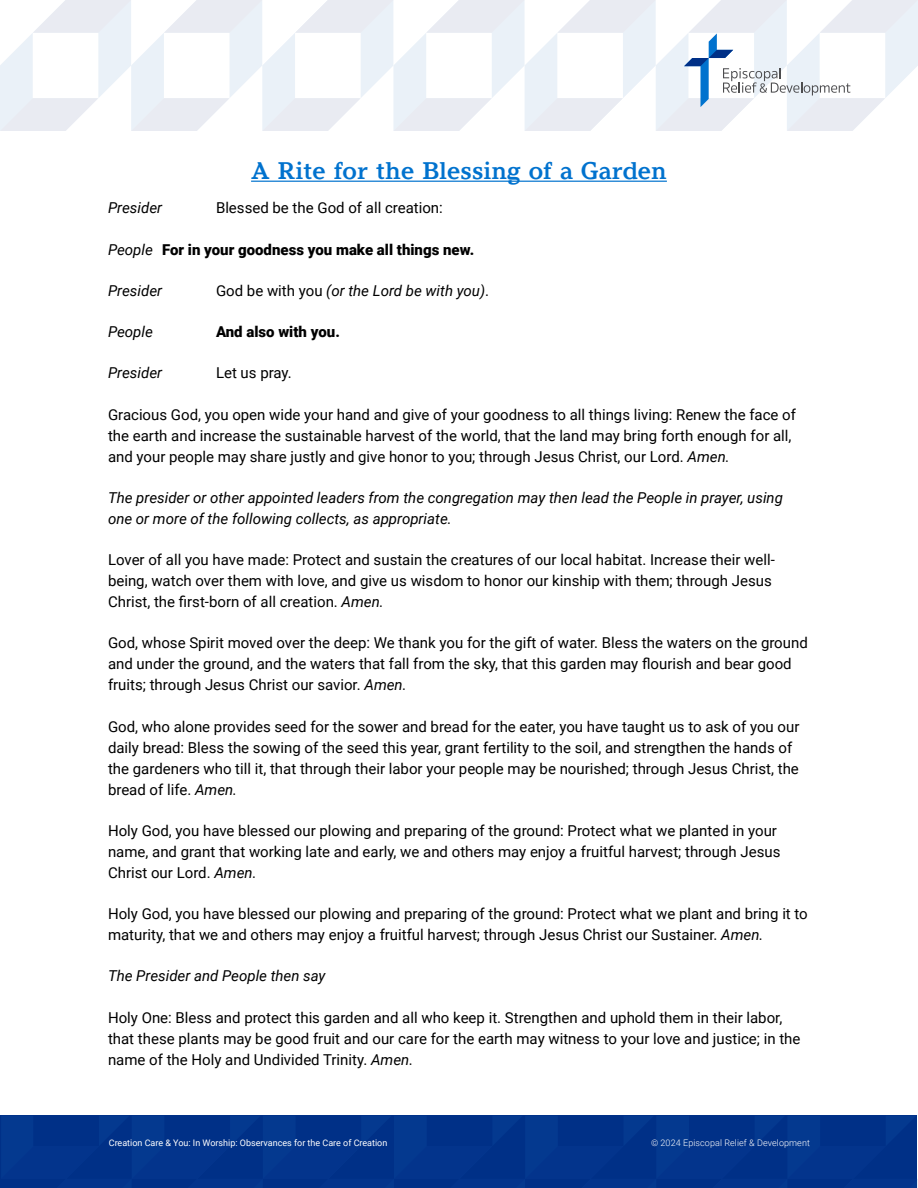
<style>
.page{position:relative;width:918px;height:1188px;background:#fff}
.page>*{position:absolute;margin:0;border:0;box-sizing:border-box;transform-origin:0 0}
.t1{font:700 24px "Argesta Text";color:#0072ce}
.t2{font:15px/21px "Roboto";color:#000}
.t3{font:italic 15px/21px "Roboto";color:#000}
.t4{font:900 15px "Roboto";color:#000}
.t5{font:9px "Roboto";color:#fff}
.t6{font:300 9px "Roboto";letter-spacing:.01em;color:#fff}
.s1{font-weight:400;font-style:italic}
.s2{font-style:normal}
.s3{font-style:italic}
</style>
<div class="page">
<div style="left:1px;top:1116px;width:917px;height:72px;background:#03348c"></div>
<svg style="left:0;top:0;width:918px;height:131px"></svg>
<hr style="left:251px;top:181px;width:416px;height:1px;background:#0072ce">
<h1 class="t1" style="left:251px;top:156px;width:417px">A Rite for the Blessing of a Garden</h1>
<p class="t3" style="left:108px;top:197px;width:56px">Presider</p>
<p class="t2" style="left:216px;top:197px;width:228px">Blessed be the God of all creation:</p>
<p class="t4" style="left:108px;top:239px;width:368px"><span class="s1">People</span> For in your goodness you make all things new.</p>
<p class="t3" style="left:108px;top:279px;width:56px">Presider</p>
<p class="t3" style="left:216px;top:279px;width:275px"><span class="s2">God be with you</span> (or the Lord be with you)<span class="s2">.</span></p>
<p class="t3" style="left:108px;top:321px;width:46px">People</p>
<p class="t4" style="left:216px;top:321px;width:125px">And also with you.</p>
<p class="t3" style="left:108px;top:362px;width:56px">Presider</p>
<p class="t2" style="left:216px;top:362px;width:77px">Let us pray.</p>
<p class="t2" style="left:108px;top:403px;width:689px">Gracious God, you open wide your hand and give of your goodness to all things living: Renew the face of the earth and increase the sustainable harvest of the world, that the land may bring forth enough for all, and your people may share justly and give honor to you; through Jesus Christ, our Lord. <span class="s3">Amen.</span></p>
<p class="t3" style="left:108px;top:486px;width:676px">The presider or other appointed leaders from the congregation may then lead the People in prayer, using one or more of the following collects, as appropriate.</p>
<p class="t2" style="left:108px;top:549px;width:668px">Lover of all you have made: Protect and sustain the creatures of our local habitat. Increase their well&shy;being, watch over them with love, and give us wisdom to honor our kinship with them; through Jesus<br>Christ, the first-born of all creation. <span class="s3">Amen.</span></p>
<p class="t2" style="left:108px;top:632px;width:701px">God, whose Spirit moved over the deep: We thank you for the gift of water. Bless the waters on the ground and under the ground, and the waters that fall from the sky, that this garden may flourish and bear good fruits; through Jesus Christ our savior. <span class="s3">Amen.</span></p>
<p class="t2" style="left:108px;top:715px;width:693px">God, who alone provides seed for the sower and bread for the eater, you have taught us to ask of you our daily bread: Bless the sowing of the seed this year, grant fertility to the soil, and strengthen the hands of the gardeners who till it, that through their labor your people may be nourished; through Jesus Christ, the bread of life. <span class="s3">Amen.</span></p>
<p class="t2" style="left:108px;top:819px;width:674px">Holy God, you have blessed our plowing and preparing of the ground: Protect what we planted in your name, and grant that working late and early, we and others may enjoy a fruitful harvest; through Jesus<br>Christ our Lord. <span class="s3">Amen.</span></p>
<p class="t2" style="left:108px;top:903px;width:701px">Holy God, you have blessed our plowing and preparing of the ground: Protect what we plant and bring it to maturity, that we and others may enjoy a fruitful harvest; through Jesus Christ our Sustainer. <span class="s3">Amen.</span></p>
<p class="t3" style="left:108px;top:965px;width:219px">The Presider and People then say</p>
<p class="t2" style="left:108px;top:1006px;width:694px">Holy One: Bless and protect this garden and all who keep it. Strengthen and uphold them in their labor, that these plants may be good fruit and our care for the earth may witness to your love and justice; in the name of the Holy and Undivided Trinity. <span class="s3">Amen.</span></p>
<p class="t5" style="left:109px;top:1136px;width:280px">Creation Care &amp; You: In Worship: Observances for the Care of Creation</p>
<p class="t6" style="left:651px;top:1136px;width:160px">© 2024 Episcopal Relief &amp; Development</p>
</div>
